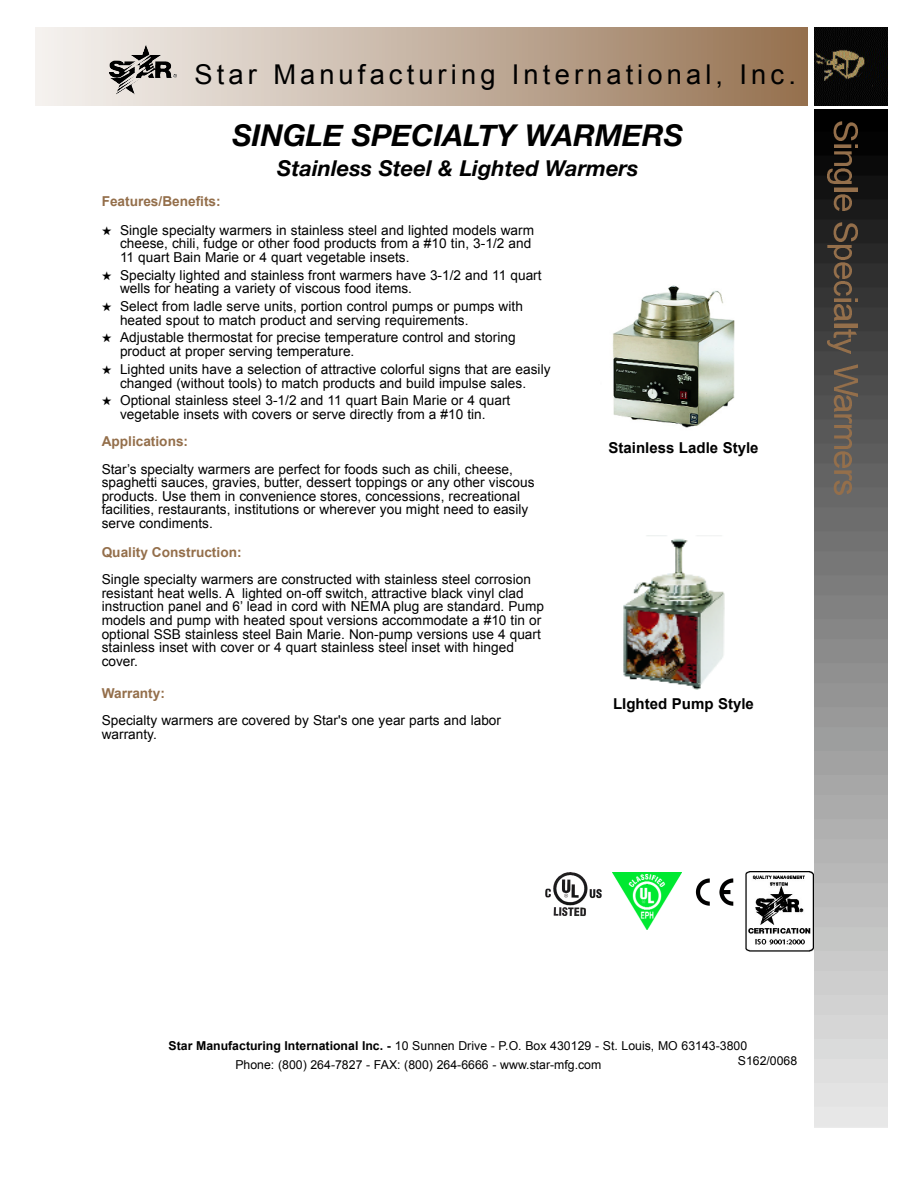
<style>
.page{position:relative;width:918px;height:1188px;background:#fff}
.page>*{position:absolute;margin:0;border:0;box-sizing:border-box;transform-origin:0 0}
.t1{font:italic 700 30px "Helvetica Neue";color:#000}
.t2{font:27.3px "Arial";letter-spacing:.15em;color:#000}
.t3{font:italic 700 21.9px "Helvetica Neue";color:#000}
.t4{font:700 15px "Arial";color:#000}
.t5{font:13.65px/13.6px "Arial";color:#000}
.t6{font:700 13.65px "Arial";color:#946f4b}
.t7{font:12.3px "Arial";color:#000}
.s1{font-weight:700}
</style>
<div class="page">
<img style="left:35px;top:28px;width:773px;height:77px">
<img style="left:814px;top:28px;width:73px;height:77px">
<img style="left:814px;top:110px;width:74px;height:1018px">
<img style="left:827px;top:122px;width:31px;height:19px">
<img style="left:827px;top:144px;width:30px;height:4px">
<img style="left:827px;top:151px;width:24px;height:15px">
<img style="left:827px;top:169px;width:24px;height:15px">
<img style="left:827px;top:188px;width:30px;height:3px">
<img style="left:827px;top:194px;width:24px;height:16px">
<img style="left:827px;top:223px;width:31px;height:19px">
<img style="left:827px;top:245px;width:24px;height:15px">
<img style="left:827px;top:262px;width:24px;height:17px">
<img style="left:827px;top:281px;width:24px;height:15px">
<img style="left:827px;top:298px;width:30px;height:4px">
<img style="left:827px;top:305px;width:24px;height:16px">
<img style="left:827px;top:324px;width:30px;height:3px">
<img style="left:827px;top:329px;width:30px;height:9px">
<img style="left:827px;top:338px;width:24px;height:16px">
<img style="left:827px;top:364px;width:30px;height:33px">
<img style="left:827px;top:396px;width:24px;height:15px">
<img style="left:827px;top:414px;width:24px;height:9px">
<img style="left:827px;top:425px;width:24px;height:24px">
<img style="left:827px;top:451px;width:24px;height:17px">
<img style="left:827px;top:471px;width:24px;height:24px">
<img style="left:131px;top:45px;width:40px;height:27px">
<img style="left:623px;top:539px;width:102px;height:151px">
<img style="left:612px;top:285px;width:123px;height:143px">
<img style="left:613px;top:872px;width:68px;height:57px">
<img style="left:545px;top:873px;width:57px;height:43px">
<img style="left:695px;top:878px;width:39px;height:28px">
<img style="left:746px;top:872px;width:68px;height:79px">
<h2 class="t2" style="left:194px;top:60px;width:603px">Star Manufacturing International, Inc.</h2>
<h1 class="t1" style="left:232px;top:116px;width:452px">SINGLE SPECIALTY WARMERS</h1>
<h3 class="t3" style="left:277px;top:154px;width:363px">Stainless Steel &amp; Lighted Warmers</h3>
<p class="t6" style="left:102px;top:194px;width:121px">Features/Benefits:</p>
<p class="t5" style="left:120px;top:223px;width:416px;text-indent:-18px">★ Single specialty warmers in stainless steel and lighted models warm cheese, chili, fudge or other food products from a #10 tin, 3-1/2 and<br>11 quart Bain Marie or 4 quart vegetable insets.</p>
<p class="t5" style="left:120px;top:268px;width:423px;text-indent:-18px">★ Specialty lighted and stainless front warmers have 3-1/2 and 11 quart wells for heating a variety of viscous food items.</p>
<p class="t5" style="left:120px;top:299px;width:404px;text-indent:-18px">★ Select from ladle serve units, portion control pumps or pumps with heated spout to match product and serving requirements.</p>
<p class="t5" style="left:120px;top:331px;width:397px;text-indent:-18px">★ Adjustable thermostat for precise temperature control and storing product at proper serving temperature.</p>
<p class="t5" style="left:102px;top:362px;width:450px;text-align:center">★ Lighted units have a selection of attractive colorful signs that are easily changed (without tools) to match products and build impulse sales.</p>
<p class="t5" style="left:102px;top:394px;width:410px;text-align:center">★ Optional stainless steel 3-1/2 and 11 quart Bain Marie or 4 quart vegetable insets with covers or serve directly from a #10 tin.</p>
<p class="t6" style="left:102px;top:434px;width:88px">Applications:</p>
<p class="t5" style="left:102px;top:462px;width:434px">Star’s specialty warmers are perfect for foods such as chili, cheese, spaghetti sauces, gravies, butter, dessert toppings or any other viscous products. Use them in convenience stores, concessions, recreational facilities, restaurants, institutions or wherever you might need to easily serve condiments.</p>
<p class="t6" style="left:102px;top:544px;width:141px">Quality Construction:</p>
<p class="t5" style="left:102px;top:573px;width:444px">Single specialty warmers are constructed with stainless steel corrosion resistant heat wells. A lighted on-off switch, attractive black vinyl clad instruction panel and 6’ lead in cord with NEMA plug are standard. Pump models and pump with heated spout versions accommodate a #10 tin or optional SSB stainless steel Bain Marie. Non-pump versions use 4 quart stainless inset with cover or 4 quart stainless steel inset with hinged cover.</p>
<p class="t6" style="left:102px;top:685px;width:65px">Warranty:</p>
<p class="t5" style="left:102px;top:713px;width:401px">Specialty warmers are covered by Star's one year parts and labor warranty.</p>
<p class="t4" style="left:608px;top:440px;width:152px">Stainless Ladle Style</p>
<p class="t4" style="left:613px;top:696px;width:142px">LIghted Pump Style</p>
<p class="t7" style="left:169px;top:1039px;width:580px"><span class="s1">Star Manufacturing International Inc. -</span> 10 Sunnen Drive - P.O. Box 430129 - St. Louis, MO 63143-3800</p>
<p class="t7" style="left:235px;top:1058px;width:367px">Phone: (800) 264-7827 - FAX: (800) 264-6666 - www.star-mfg.com</p>
<p class="t7" style="left:738px;top:1054px;width:61px">S162/0068</p>
</div>
